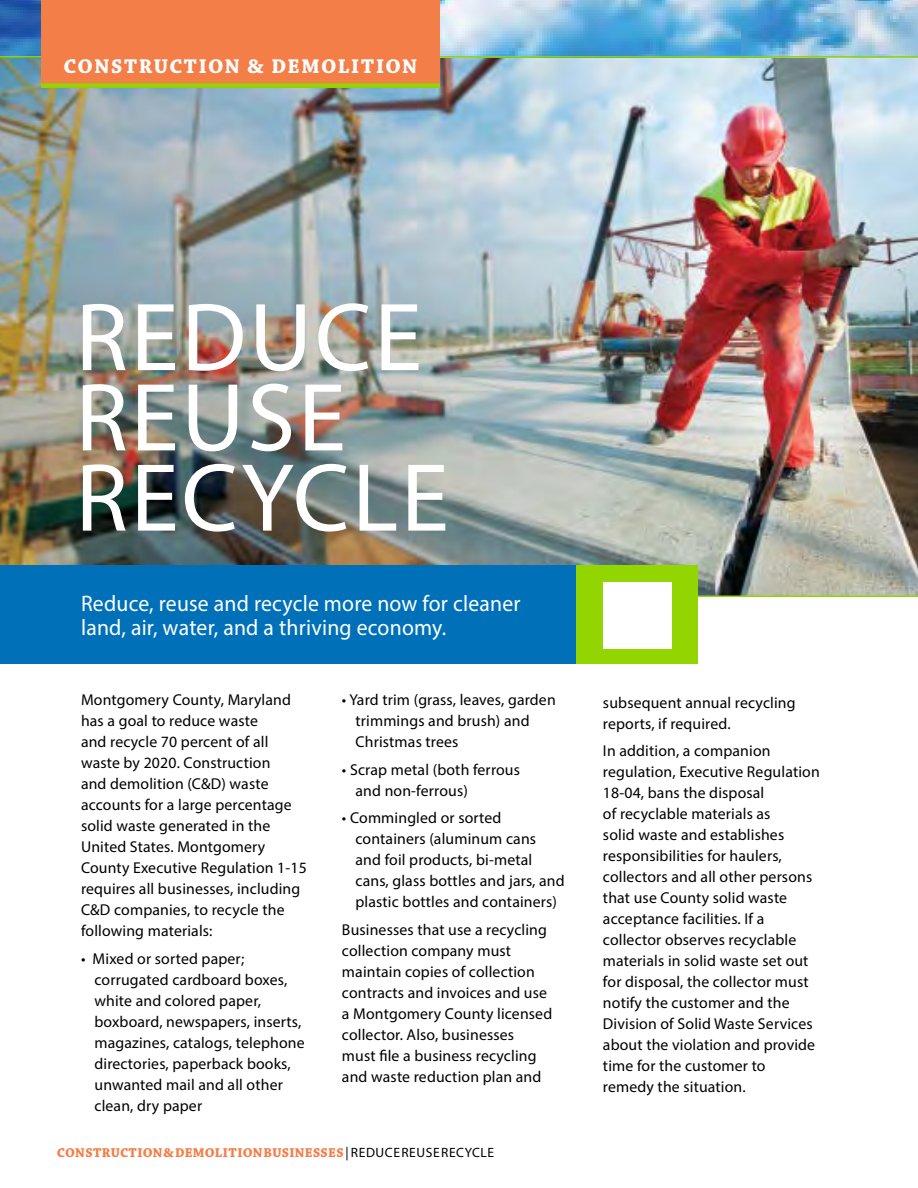
<style>
.page{position:relative;width:918px;height:1188px;background:#fff}
.page>*{position:absolute;margin:0;border:0;box-sizing:border-box;transform-origin:0 0}
.t1{font:97.5px/80.2px "Myriad Pro";letter-spacing:.03em;color:#fff}
.t2{font:22.5px/24px "Myriad Pro";letter-spacing:.01em;color:#fff;scale:.96 1}
.t3{font:700 21px "Chaparral Pro";letter-spacing:.07em;color:#fff}
.t4{font:15.75px/21px "Myriad Pro";letter-spacing:.01em;color:#000}
.t5{font:700 13.5px "Chaparral Pro";letter-spacing:.02em;color:#f47e47}
.s1{font-family:"Myriad Pro";font-weight:400;color:#000}
</style>
<div class="page">
<img style="left:0;top:58px;width:918px;height:538px">
<hr style="left:0;top:596px;width:918px;height:1px;background:#93d500">
<img style="left:0;top:0;width:918px;height:56px">
<hr style="left:0;top:56px;width:918px;height:2px;background:#93d500">
<div style="left:41px;top:0;width:399px;height:88px;background:#f47e47"></div>
<div style="left:41px;top:83px;width:399px;height:5px;background:#93d500"></div>
<div style="left:93px;top:566px;width:605px;height:98px;background:#93d500"></div>
<div style="left:0;top:566px;width:575px;height:98px;background:#0071b9"></div>
<div style="left:604px;top:583px;width:67px;height:66px;background:#fff"></div>
<h3 class="t3" style="left:63px;top:54px;width:355px">CONSTRUCTION &amp; DEMOLITION</h3>
<h1 class="t1" style="left:75px;top:296px;width:375px">REDUCE<br>REUSE<br>RECYCLE</h1>
<h2 class="t2" style="left:81px;top:591px;width:459px">Reduce, reuse and recycle more now for cleaner land, air, water, and a thriving economy.</h2>
<p class="t4" style="left:81px;top:689px;width:227px">Montgomery County, Maryland has a goal to reduce waste<br>and recycle 70 percent of all waste by 2020. Construction<br>and demolition (C&amp;D) waste accounts for a large percentage solid waste generated in the<br>United States. Montgomery<br>County Executive Regulation 1-15 requires all businesses, including<br>C&amp;D companies, to recycle the following materials:</p>
<p class="t4" style="left:94px;top:948px;width:212px;text-indent:-13px">• Mixed or sorted paper; corrugated cardboard boxes, white and colored paper, boxboard, newspapers, inserts, magazines, catalogs, telephone directories, paperback books, unwanted mail and all other clean, dry paper</p>
<p class="t4" style="left:355px;top:689px;width:202px;text-indent:-13px">• Yard trim (grass, leaves, garden trimmings and brush) and<br>Christmas trees</p>
<p class="t4" style="left:355px;top:759px;width:166px;text-indent:-13px">• Scrap metal (both ferrous and non-ferrous)</p>
<p class="t4" style="left:355px;top:807px;width:211px;text-indent:-13px">• Commingled or sorted containers (aluminum cans and foil products, bi-metal cans, glass bottles and jars, and plastic bottles and containers)</p>
<p class="t4" style="left:342px;top:919px;width:212px">Businesses that use a recycling collection company must maintain copies of collection contracts and invoices and use a Montgomery County licensed collector. Also, businesses<br>must file a business recycling and waste reduction plan and</p>
<p class="t5" style="left:57px;top:1145px;width:439px">CONSTRUCTION &amp; DEMOLITION BUSINESSES <span class="s1">| REDUCE REUSE RECYCLE</span></p>
<p class="t4" style="left:603px;top:692px;width:194px">subsequent annual recycling reports, if required.</p>
<p class="t4" style="left:603px;top:740px;width:218px">In addition, a companion regulation, Executive Regulation<br>18-04, bans the disposal<br>of recyclable materials as<br>solid waste and establishes responsibilities for haulers, collectors and all other persons that use County solid waste acceptance facilities. If a collector observes recyclable materials in solid waste set out for disposal, the collector must notify the customer and the<br>Division of Solid Waste Services about the violation and provide time for the customer to remedy the situation.</p>
</div>
